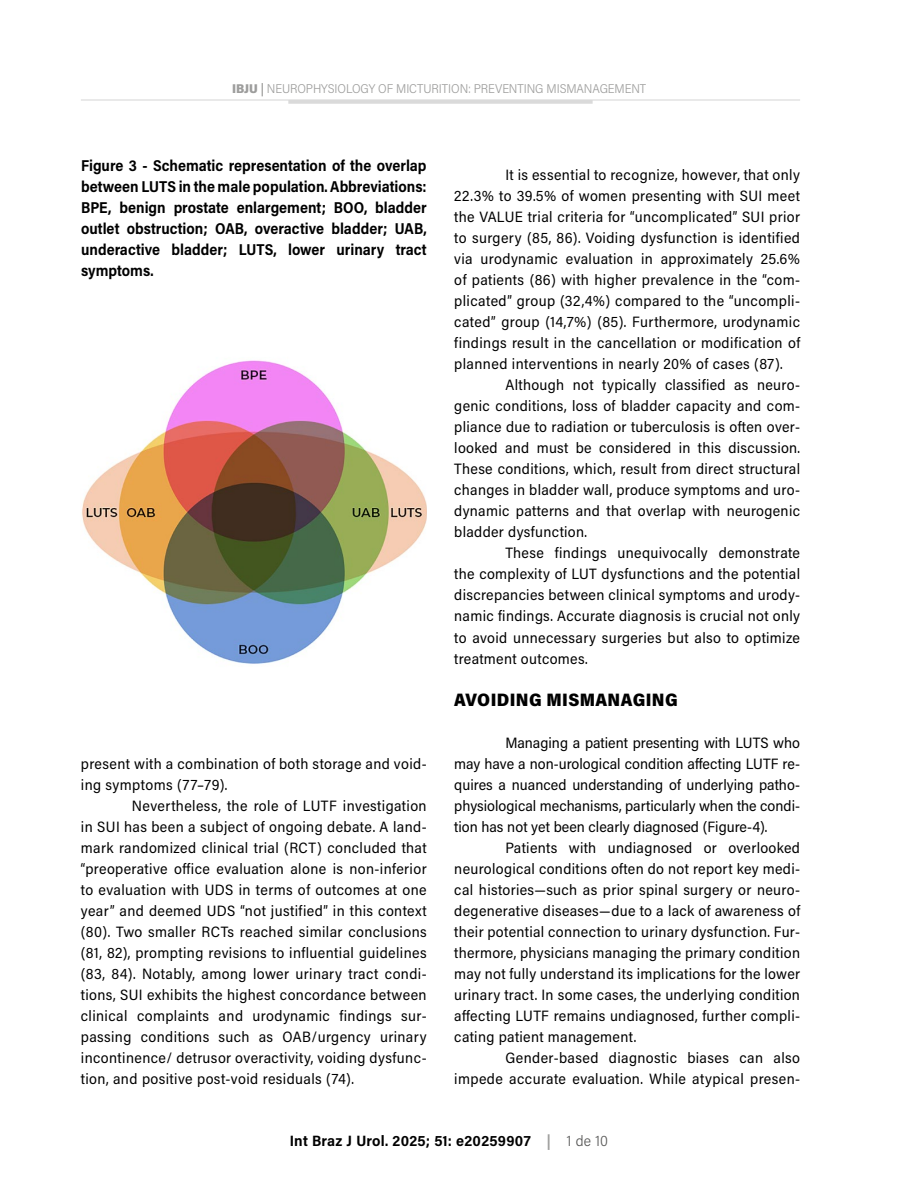
<style>
.page{position:relative;width:898px;height:1200px;background:#fff}
.page>*{position:absolute;margin:0;border:0;box-sizing:border-box;transform-origin:0 0}
.t1{font:900 18px "Acumin Pro Semi Cond";letter-spacing:.02em;color:#000}
.t2{font:700 15.75px/21px "Acumin Pro Semi Cond";color:#000;text-align:justify;scale:.95 1}
.t3{font:15px/21px "Acumin Pro Semi Cond";letter-spacing:.025em;color:#000;text-align:justify}
.t4{font:700 15px "Acumin Pro Semi Cond";letter-spacing:.02em;color:#000}
.t5{font:300 12.75px "Acumin Pro Semi Cond";letter-spacing:-.005em;color:#9d9d9c}
.s1{font-weight:900}
.s2{font-weight:600}
.s3{color:#9d9d9c}
.s4{font-weight:300;color:#575756}
</style>
<div class="page">
<hr style="left:81px;top:99px;width:718px;height:2px;background:#e3e3e3">
<hr style="left:288px;top:100px;width:304px;height:4px;background:#dadada">
<img style="left:81px;top:360px;width:345px;height:304px">
<p class="t5" style="left:232px;top:79px;width:415px"><span class="s1">IBJU</span> <span class="s2">|</span> NEUROPHYSIOLOGY OF MICTURITION: PREVENTING MISMANAGEMENT</p>
<p class="t2" style="left:81px;top:154px;width:365px">Figure 3 - Schematic representation of the overlap between LUTS in the male population. Abbreviations:<br>BPE, benign prostate enlargement; BOO, bladder outlet obstruction; OAB, overactive bladder; UAB, underactive bladder; LUTS, lower urinary tract symptoms.</p>
<p class="t3" style="left:81px;top:752px;width:347px">present with a combination of both storage and void&shy;ing symptoms (77–79).</p>
<p class="t3" style="left:81px;top:794px;width:347px;text-indent:51px">Nevertheless, the role of LUTF investigation in SUI has been a subject of ongoing debate. A land&shy;mark randomized clinical trial (RCT) concluded that “preoperative office evaluation alone is non-inferior to evaluation with UDS in terms of outcomes at one year” and deemed UDS “not justified” in this context (80). Two smaller RCTs reached similar conclusions (81, 82), prompting revisions to influential guidelines (83, 84). Notably, among lower urinary tract condi&shy;tions, SUI exhibits the highest concordance between clinical complaints and urodynamic findings sur&shy;passing conditions such as OAB/urgency urinary incontinence/ detrusor overactivity, voiding dysfunc&shy;tion, and positive post-void residuals (74).</p>
<p class="t3" style="left:454px;top:164px;width:347px;text-indent:51px">It is essential to recognize, however, that only 22.3% to 39.5% of women presenting with SUI meet the VALUE trial criteria for “uncomplicated” SUI prior to surgery (85, 86). Voiding dysfunction is identified via urodynamic evaluation in approximately 25.6% of patients (86) with higher prevalence in the “com&shy;plicated” group (32,4%) compared to the “uncompli&shy;cated” group (14,7%) (85). Furthermore, urodynamic findings result in the cancellation or modification of planned interventions in nearly 20% of cases (87).</p>
<p class="t3" style="left:454px;top:374px;width:347px;text-indent:51px">Although not typically classified as neuro&shy;genic conditions, loss of bladder capacity and com&shy;pliance due to radiation or tuberculosis is often over&shy;looked and must be considered in this discussion.<br>These conditions, which, result from direct structural changes in bladder wall, produce symptoms and uro&shy;dynamic patterns and that overlap with neurogenic bladder dysfunction.</p>
<p class="t3" style="left:454px;top:542px;width:347px;text-indent:51px">These findings unequivocally demonstrate the complexity of LUT dysfunctions and the potential discrepancies between clinical symptoms and urody&shy;namic findings. Accurate diagnosis is crucial not only to avoid unnecessary surgeries but also to optimize treatment outcomes.</p>
<p class="t1" style="left:454px;top:686px;width:225px">AVOIDING MISMANAGING</p>
<p class="t3" style="left:454px;top:731px;width:347px;text-indent:51px">Managing a patient presenting with LUTS who may have a non-urological condition affecting LUTF re&shy;quires a nuanced understanding of underlying patho&shy;physiological mechanisms, particularly when the condi&shy;tion has not yet been clearly diagnosed (Figure-4).</p>
<p class="t3" style="left:454px;top:836px;width:347px;text-indent:51px">Patients with undiagnosed or overlooked neurological conditions often do not report key medi&shy;cal histories—such as prior spinal surgery or neuro&shy;degenerative diseases—due to a lack of awareness of their potential connection to urinary dysfunction. Fur&shy;thermore, physicians managing the primary condition may not fully understand its implications for the lower urinary tract. In some cases, the underlying condition affecting LUTF remains undiagnosed, further compli&shy;cating patient management.</p>
<p class="t3" style="left:454px;top:1046px;width:347px;text-align:right">Gender-based diagnostic biases can also impede accurate evaluation. While atypical presen-</p>
<p class="t4" style="left:290px;top:1129px;width:320px">Int Braz J Urol. 2025; 51: e20259907 <span class="s3">|</span> <span class="s4">1 de 10</span></p>
</div>
